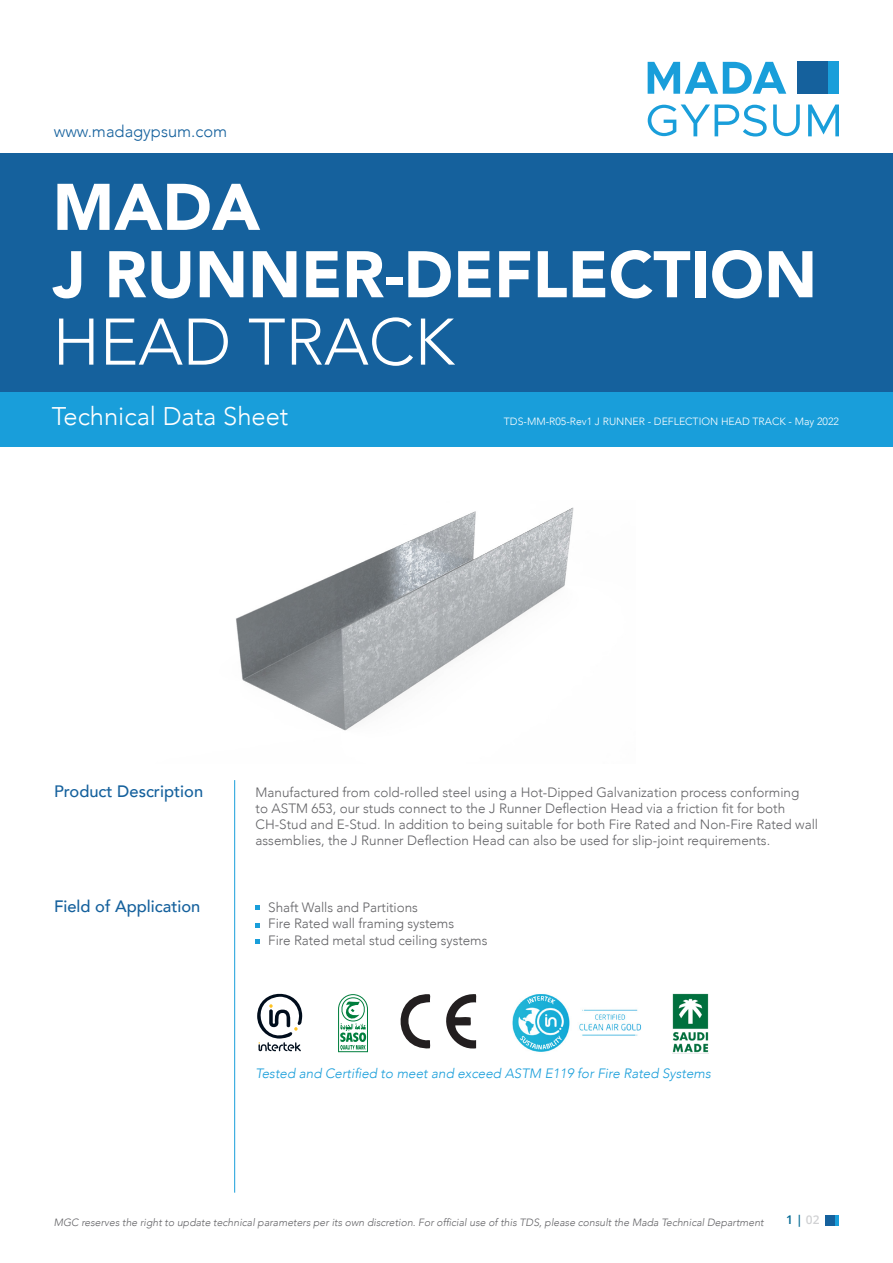
<style>
.page{position:relative;width:893px;height:1263px;background:#fff}
.page>*{position:absolute;margin:0;border:0;box-sizing:border-box;transform-origin:0 0}
.t1{font:900 65.1px/67.3px "Avenir";color:#fff}
.t2{font:300 65.1px "Avenir";color:#fff}
.t3{font:300 25.5px "Avenir";color:#fff}
.t4{font:500 16.5px "Avenir";color:#15619d}
.t5{font:300 16.5px "Avenir";color:#15619d}
.t6{font:300 13.5px/16.2px "Avenir";color:#636366}
.t7{font:italic 300 13.5px "Avenir";color:#199eda}
.t8{font:600 12px "Open Sans";color:#006893}
.t9{font:italic 300 10.5px "Avenir";color:#636366}
.t10{font:300 10.5px "Avenir";color:#fff}
.s1{color:#d1d2d4}
</style>
<div class="page">
<div style="left:826px;top:1215px;width:10px;height:11px;background:#15619d"></div>
<svg style="left:836px;top:1215px;width:3px;height:11px"></svg>
<div style="left:0;top:153px;width:893px;height:239px;background:#15619d"></div>
<div style="left:0;top:392px;width:893px;height:54px;background:#199eda"></div>
<div style="left:797px;top:62px;width:31px;height:32px;background:#15619d"></div>
<svg style="left:648px;top:62px;width:138px;height:32px"></svg>
<svg style="left:648px;top:105px;width:119px;height:32px"></svg>
<svg style="left:773px;top:105px;width:27px;height:31px"></svg>
<svg style="left:808px;top:105px;width:31px;height:31px"></svg>
<div style="left:828px;top:62px;width:11px;height:32px;background:#199eda"></div>
<hr style="left:234px;top:780px;width:1px;height:413px;background:#199eda">
<img style="left:236px;top:507px;width:338px;height:224px">
<svg style="left:256px;top:905px;width:4px;height:4px"></svg>
<svg style="left:256px;top:940px;width:4px;height:4px"></svg>
<svg style="left:256px;top:923px;width:4px;height:4px"></svg>
<svg style="left:257px;top:993px;width:46px;height:59px"></svg>
<svg style="left:338px;top:994px;width:30px;height:58px"></svg>
<svg style="left:446px;top:994px;width:30px;height:55px"></svg>
<svg style="left:400px;top:994px;width:31px;height:55px"></svg>
<img style="left:513px;top:994px;width:129px;height:58px">
<img style="left:672px;top:993px;width:37px;height:60px">
<p class="t5" style="left:54px;top:121px;width:175px">www.madagypsum.com</p>
<h1 class="t1" style="left:53px;top:172px;width:766px">MADA<br>J RUNNER-DEFLECTION</h1>
<h1 class="t2" style="left:53px;top:304px;width:403px">HEAD TRACK</h1>
<h2 class="t3" style="left:52px;top:401px;width:238px">Technical Data Sheet</h2>
<p class="t10" style="left:504px;top:416px;width:337px">TDS-MM R- 05-Rev J1 RUNNER - DEFLECTION HEAD TRACK - May 2022</p>
<p class="t4" style="left:54px;top:776px;width:151px">Product Description</p>
<p class="t4" style="left:54px;top:892px;width:148px">Field of Application</p>
<p class="t6" style="left:256px;top:784px;width:564px">Manufactured from cold-rolled steel using a Hot-Dipped Galvanization process conforming<br>to ASTM 653, our studs connect to the J Runner Deflection Head via a friction fit for both CH-Stud and -E Stud In. addition to being suitable for both Fire Rated and Non-Fire Rated wall assemblies, the J Runner Deflection Head can also be used for slip-joint requirements.</p>
<p class="t6" style="left:268px;top:899px;width:151px">Shaft Walls and Partitions</p>
<p class="t6" style="left:268px;top:915px;width:221px">Fire Rated wall framing systems<br>Fire Rated metal stud ceiling systems</p>
<p class="t7" style="left:256px;top:1065px;width:457px">Tested and Certified to meet and exceed ASTM E119 for Fire Rated Systems</p>
<p class="t9" style="left:54px;top:1216px;width:711px">MGC reserves the right to update technical parameters per its own discretion. For official use of this TDS, please consult the Mada Technical Department</p>
<p class="t8" style="left:786px;top:1212px;width:35px">|1 <span class="s1">02</span></p>
</div>
